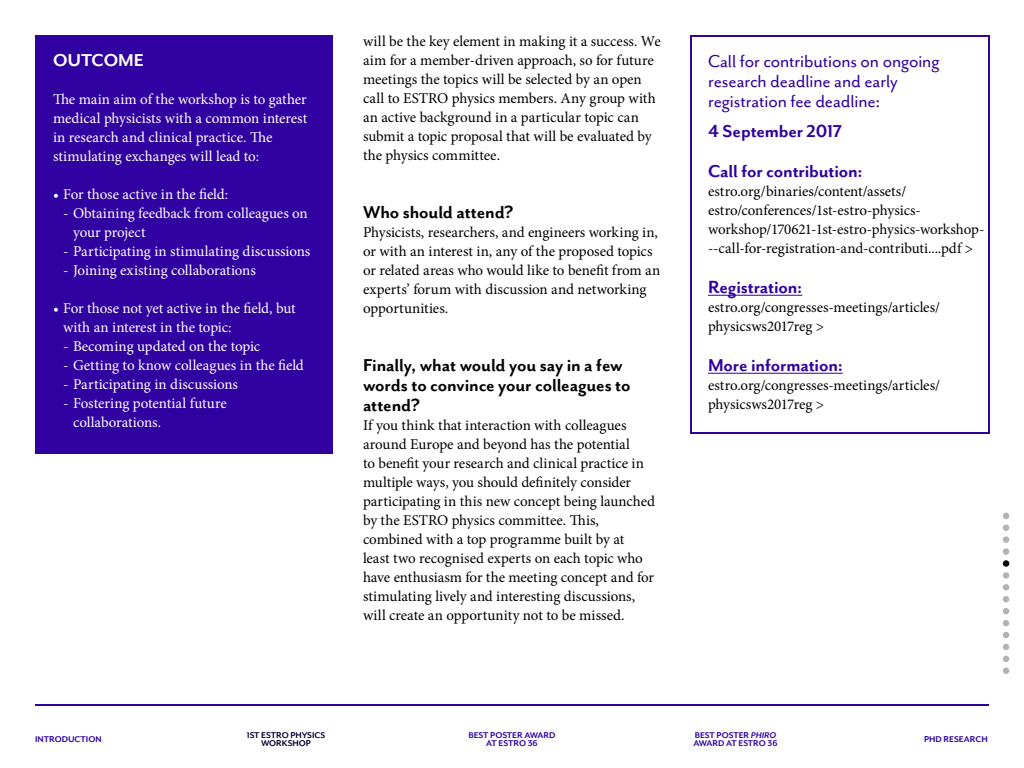
<style>
.page{position:relative;width:1024px;height:768px;background:#fff}
.page>*{position:absolute;margin:0;border:0;box-sizing:border-box;transform-origin:0 0}
.t1{font:20px/20px "Mr Eaves San B";letter-spacing:-.01em;color:#000}
.t2{font:20px/20px "Mr Eaves San R";letter-spacing:-.005em;color:#3000a0}
.t3{font:20px "Mr Eaves San B";letter-spacing:-.005em;color:#3000a0}
.t4{font:20px "Mr Eaves San Alt B";letter-spacing:-.01em;color:#3000a0}
.t5{font:20px "Mr Eaves San B";letter-spacing:-.005em;color:#fff}
.t6{font:15px/19px "Minion Pro";letter-spacing:-.005em;color:#000}
.t7{font:15px/19px "Minion Pro";color:#fff}
.t8{font:9.7px/8.8px "Mr Eaves San Alt B";color:#3000a0;text-align:center}
.t9{font:9.7px/8.8px "Mr Eaves San Alt B";color:#000032;text-align:center}
.s1{font-family:"Mr Eaves San Alt BI"}
</style>
<div class="page">
<hr style="left:35px;top:704px;width:954px;height:2px;background:#3000a0">
<svg style="left:1003px;top:620px;width:6px;height:6px"></svg>
<svg style="left:1003px;top:596px;width:6px;height:6px"></svg>
<svg style="left:1003px;top:632px;width:6px;height:6px"></svg>
<svg style="left:1003px;top:656px;width:6px;height:6px"></svg>
<svg style="left:1003px;top:644px;width:6px;height:6px"></svg>
<svg style="left:1003px;top:668px;width:6px;height:6px"></svg>
<div style="left:1003px;top:572px;width:6px;height:7px;background:#b3b3b3;border-radius:50%"></div>
<div style="left:1003px;top:536px;width:6px;height:7px;background:#b3b3b3;border-radius:50%"></div>
<div style="left:1003px;top:584px;width:6px;height:7px;background:#b3b3b3;border-radius:50%"></div>
<svg style="left:1003px;top:513px;width:6px;height:6px"></svg>
<div style="left:1003px;top:548px;width:6px;height:7px;background:#b3b3b3;border-radius:50%"></div>
<svg style="left:1003px;top:525px;width:6px;height:6px"></svg>
<svg style="left:1003px;top:608px;width:6px;height:6px"></svg>
<div style="left:1003px;top:560px;width:6px;height:7px;background:#000;border-radius:50%"></div>
<div style="left:35px;top:35px;width:298px;height:418px;background:#3000a0"></div>
<div style="left:690px;top:35px;width:300px;height:399px;border:2px solid #3000a0"></div>
<hr style="left:708px;top:295px;width:94px;height:1px;background:#3000a0">
<hr style="left:708px;top:373px;width:135px;height:1px;background:#3000a0">
<h1 class="t5" style="left:53px;top:49px;width:93px">OUTCOME</h1>
<p class="t7" style="left:53px;top:90px;width:256px">The main aim of the workshop is to gather medical physicists with a common interest in research and clinical practice. The stimulating exchanges will lead to:</p>
<p class="t7" style="left:53px;top:185px;width:177px">• For those active in the field:</p>
<p class="t7" style="left:73px;top:204px;width:236px;text-indent:-10px">- Obtaining feedback from colleagues on your project</p>
<p class="t7" style="left:63px;top:242px;width:249px">- Participating in stimulating discussions</p>
<p class="t7" style="left:63px;top:261px;width:194px">- Joining existing collaborations</p>
<p class="t7" style="left:63px;top:299px;width:234px;text-indent:-10px">• For those not yet active in the field, but with an interest in the topic:</p>
<p class="t7" style="left:63px;top:337px;width:199px">- Becoming updated on the topic</p>
<p class="t7" style="left:63px;top:356px;width:242px">- Getting to know colleagues in the field</p>
<p class="t7" style="left:63px;top:375px;width:177px">- Participating in discussions</p>
<p class="t7" style="left:73px;top:394px;width:155px;text-indent:-10px">- Fostering potential future collaborations.</p>
<p class="t6" style="left:363px;top:32px;width:299px">will be the key element in making it a success. We aim for a member-driven approach, so for future meetings the topics will be selected by an open call to ESTRO physics members. Any group with an active background in a particular topic can submit a topic proposal that will be evaluated by the physics committee.</p>
<h1 class="t1" style="left:363px;top:202px;width:152px">Who should attend?</h1>
<p class="t6" style="left:363px;top:223px;width:299px">Physicists, researchers, and engineers working in, or with an interest in, any of the proposed topics or related areas who would like to benefit from an experts’ forum with discussion and networking opportunities.</p>
<h1 class="t1" style="left:363px;top:355px;width:269px">Finally, what would you say in a few words to convince your colleagues to attend?</h1>
<p class="t6" style="left:363px;top:416px;width:293px">If you think that interaction with colleagues around Europe and beyond has the potential<br>to benefit your research and clinical practice in multiple ways, you should definitely consider participating in this new concept being launched by the ESTRO physics committee. This, combined with a top programme built by at<br>least two recognised experts on each topic who have enthusiasm for the meeting concept and for stimulating lively and interesting discussions, will create an opportunity not to be missed.</p>
<h1 class="t2" style="left:708px;top:51px;width:233px">Call for contributions on ongoing research deadline and early registration fee deadline:</h1>
<h1 class="t4" style="left:708px;top:120px;width:136px">4 September 2017</h1>
<h1 class="t3" style="left:708px;top:160px;width:156px">Call for contribution:</h1>
<p class="t6" style="left:708px;top:182px;width:278px">estro.org/binaries/content/assets/ estro/conferences/1st-estro-physics&shy;workshop/170621-1st-estro-physics-workshop---call-for-registration-and-contributi....pdf &gt;</p>
<h1 class="t3" style="left:708px;top:276px;width:96px">Registration:</h1>
<p class="t6" style="left:708px;top:298px;width:234px">estro.org/congresses-meetings/articles/ physicsws2017reg &gt;</p>
<h1 class="t3" style="left:708px;top:354px;width:136px">More information:</h1>
<p class="t6" style="left:708px;top:376px;width:234px">estro.org/congresses-meetings/articles/ physicsws2017reg &gt;</p>
<p class="t8" style="left:468px;top:730px;width:89px">BEST POSTER AWARD<br>AT ESTRO 36</p>
<p class="t8" style="left:693px;top:730px;width:86px;text-align:left">BEST POSTER <span class="s1">PHIRO<br></span>AWARD AT ESTRO 36</p>
<p class="t9" style="left:247px;top:730px;width:80px">1ST ESTRO PHYSICS<br>WORKSHOP</p>
<p class="t8" style="left:35px;top:735px;width:68px">INTRODUCTION</p>
<p class="t8" style="left:924px;top:735px;width:65px">PHD RESEARCH</p>
</div>
